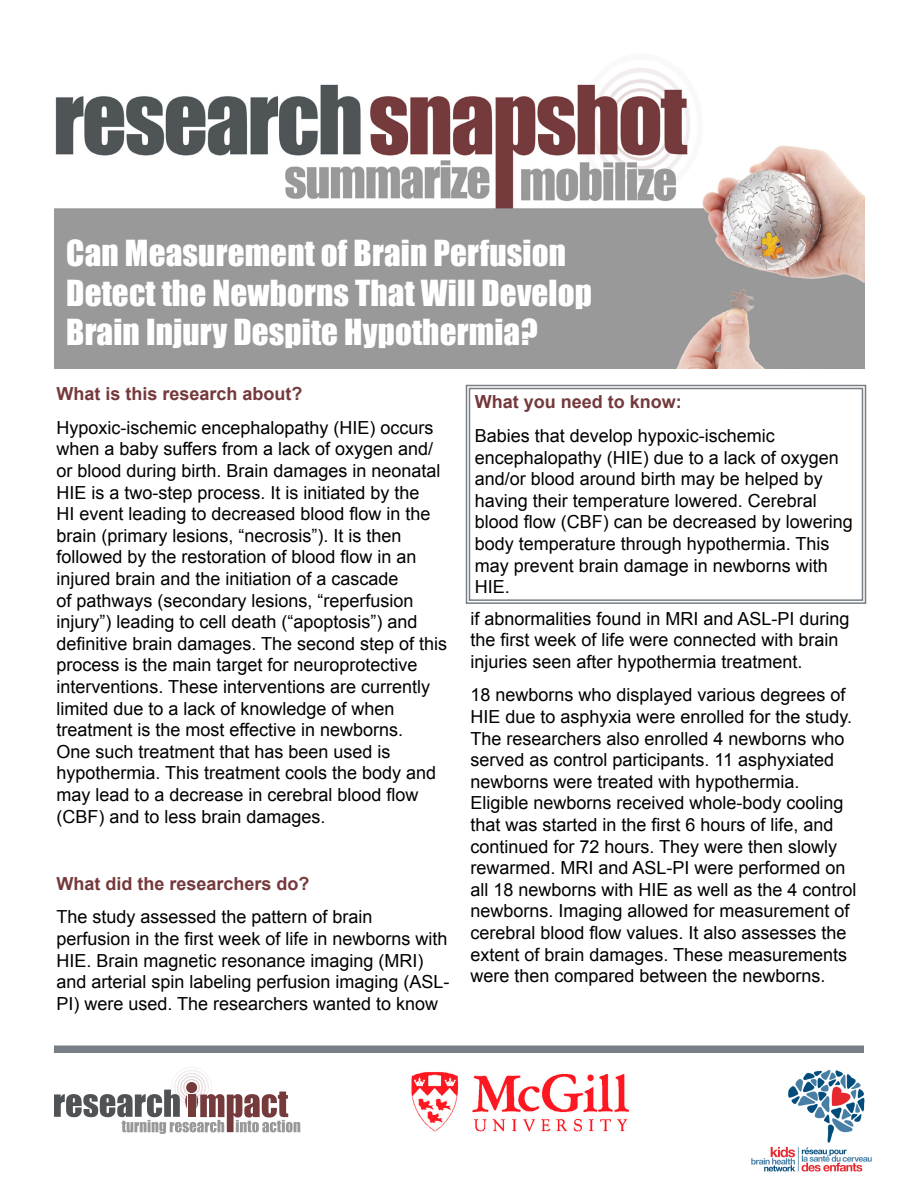
<style>
.page{position:relative;width:918px;height:1188px;background:#fff}
.page>*{position:absolute;margin:0;border:0;box-sizing:border-box;transform-origin:0 0}
.t1{font:33px/39.6px "Impact";letter-spacing:.005em;color:#fff}
.Paragraph-_12_pt{font:18px/21.6px "Arial";color:#000}
.Heading-_12_pt{font:700 18px "Arial";color:#75393b}
</style>
<div class="page">
<div style="left:54px;top:1046px;width:810px;height:7px;background:#787e85"></div>
<img style="left:54px;top:68px;width:810px;height:300px">
<svg style="left:54px;top:1067px;width:246px;height:67px"></svg>
<svg style="left:465px;top:384px;width:402px;height:220px"></svg>
<div style="left:469px;top:388px;width:394px;height:213px;border:1px solid #787e85"></div>
<img style="left:411px;top:1072px;width:219px;height:60px">
<img style="left:751px;top:1070px;width:121px;height:102px">
<p class="t1" style="left:66px;top:232px;width:527px">Can Measurement of Brain Perfusion<br>Detect the Newborns That Will Develop<br>Brain Injury Despite Hypothermia?</p>
<h1 class="Heading-_12_pt" style="left:56px;top:382px;width:248px">What is this research about?</h1>
<p class="Paragraph-_12_pt" style="left:56px;top:417px;width:392px">Hypoxic-ischemic encephalopathy (HIE) occurs when a baby suffers from a lack of oxygen and/ or blood during birth. Brain damages in neonatal HIE is a two-step process. It is initiated by the<br>HI event leading to decreased blood flow in the brain (primary lesions, “necrosis”). It is then followed by the restoration of blood flow in an injured brain and the initiation of a cascade<br>of pathways (secondary lesions, “reperfusion injury”) leading to cell death (“apoptosis”) and definitive brain damages. The second step of this process is the main target for neuroprotective interventions. These interventions are currently limited due to a lack of knowledge of when treatment is the most effective in newborns.<br>One such treatment that has been used is hypothermia. This treatment cools the body and may lead to a decrease in cerebral blood flow (CBF) and to less brain damages.</p>
<h1 class="Heading-_12_pt" style="left:56px;top:871px;width:255px">What did the researchers do?</h1>
<p class="Paragraph-_12_pt" style="left:56px;top:906px;width:394px">The study assessed the pattern of brain perfusion in the first week of life in newborns with HIE. Brain magnetic resonance imaging (MRI) and arterial spin labeling perfusion imaging (ASL-PI) were used. The researchers wanted to know</p>
<h1 class="Heading-_12_pt" style="left:475px;top:390px;width:209px">What you need to know:</h1>
<p class="Paragraph-_12_pt" style="left:475px;top:425px;width:380px">Babies that develop hypoxic-ischemic encephalopathy (HIE) due to a lack of oxygen and/or blood around birth may be helped by having their temperature lowered. Cerebral blood flow (CBF) can be decreased by lowering body temperature through hypothermia. This may prevent brain damage in newborns with HIE.</p>
<p class="Paragraph-_12_pt" style="left:470px;top:608px;width:381px">if abnormalities found in MRI and ASL-PI during the first week of life were connected with brain injuries seen after hypothermia treatment.</p>
<p class="Paragraph-_12_pt" style="left:470px;top:684px;width:388px">18 newborns who displayed various degrees of HIE due to asphyxia were enrolled for the study.<br>The researchers also enrolled 4 newborns who served as control participants. 11 asphyxiated newborns were treated with hypothermia.<br>Eligible newborns received whole-body cooling that was started in the first 6 hours of life, and continued for 72 hours. They were then slowly rewarmed. MRI and ASL-PI were performed on all 18 newborns with HIE as well as the 4 control newborns. Imaging allowed for measurement of cerebral blood flow values. It also assesses the extent of brain damages. These measurements were then compared between the newborns.</p>
</div>
